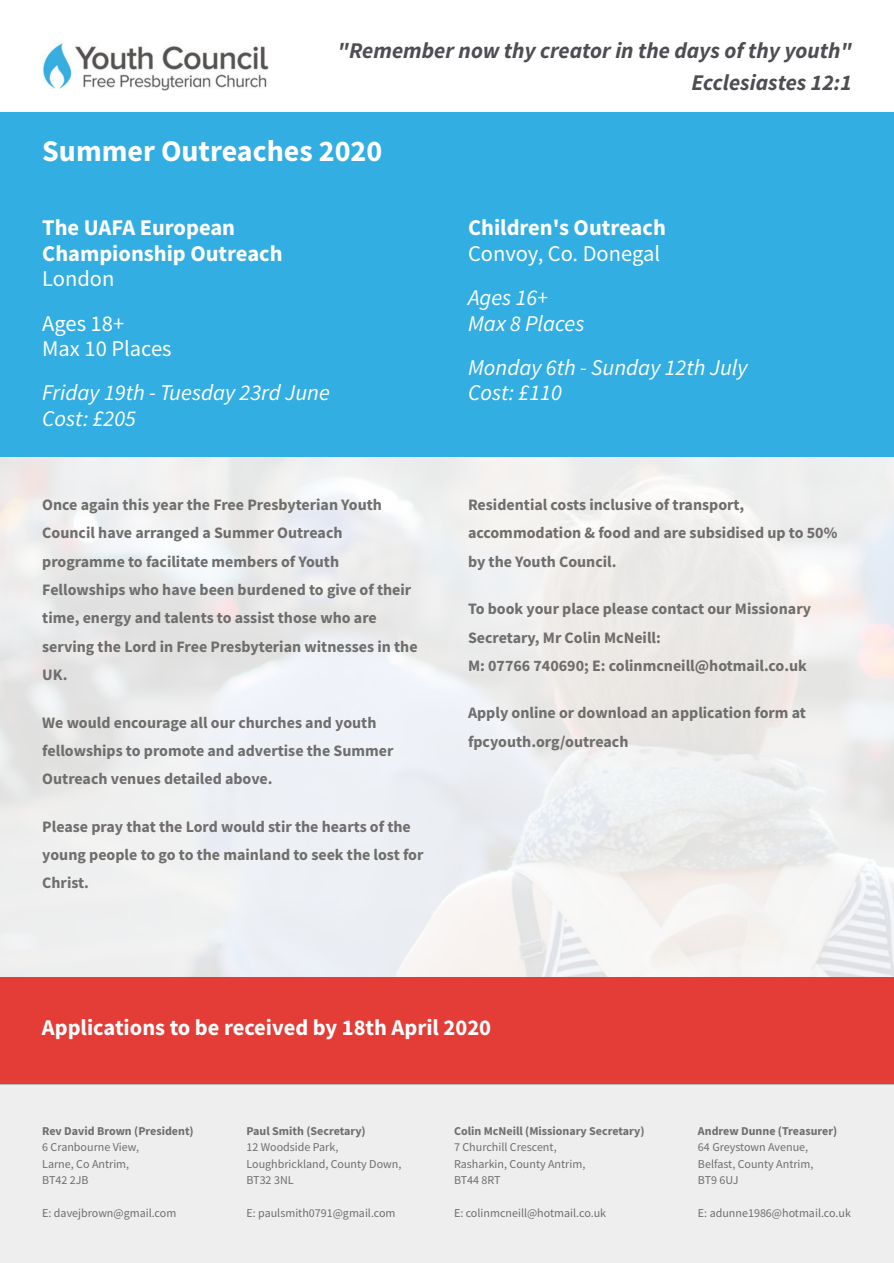
<style>
.page{position:relative;width:894px;height:1263px;background:#fff}
.page>*{position:absolute;margin:0;border:0;box-sizing:border-box;transform-origin:0 0}
.t1{font:700 30px "Source Sans Pro";color:#fff}
.t2{font:700 22.5px/25.3px "Source Sans Pro";color:#fff}
.t3{font:italic 22.5px/25.3px "Source Sans Pro";color:#fff}
.t4{font:italic 700 22.5px/31.5px "Source Sans Pro";color:#4e4e52;text-align:right}
.t5{font:22.5px/44.5px "Source Sans Pro";color:#fff}
.t6{font:700 15.9px/28.3px "Source Sans Pro";color:#6f6e6d}
.t7{font:12px/16.4px "Source Sans Pro";color:#6f6e6d}
.t8{font:700 12px "Source Sans Pro";color:#6f6e6d}
</style>
<div class="page">
<div style="left:0;top:1084px;width:893px;height:179px;background:#efeeee"></div>
<div style="left:0;top:456px;width:893px;height:521px;background:#fff;opacity:.85"></div>
<div style="left:0;top:977px;width:893px;height:107px;background:#e43c36"></div>
<div style="left:0;top:112px;width:893px;height:344px;background:#33aee2"></div>
<img style="left:43px;top:43px;width:226px;height:48px">
<h2 class="t4" style="left:337px;top:37px;width:515px">"Remember now thy creator in the days of thy youth"<br>Ecclesiastes 12:1</h2>
<h1 class="t1" style="left:42px;top:138px;width:341px">Summer Outreaches 2020</h1>
<h2 class="t2" style="left:42px;top:217px;width:242px">The UAFA European<br>Championship Outreach</h2>
<h2 class="t5" style="left:42px;top:258px;width:83px">London<br>Ages 18+</h2>
<h2 class="t5" style="left:42px;top:328px;width:131px">Max 10 Places</h2>
<h2 class="t3" style="left:42px;top:382px;width:289px">Friday 19th - Tuesday 23rd June<br>Cost: £205</h2>
<p class="t6" style="left:42px;top:492px;width:377px">Once again this year the Free Presbyterian Youth Council have arranged a Summer Outreach programme to facilitate members of Youth Fellowships who have been burdened to give of their time, energy and talents to assist those who are serving the Lord in Free Presbyterian witnesses in the UK.</p>
<p class="t6" style="left:42px;top:709px;width:352px">We would encourage all our churches and youth fellowships to promote and advertise the Summer<br>Outreach venues detailed above.</p>
<p class="t6" style="left:42px;top:814px;width:382px">Please pray that the Lord would stir the hearts of the young people to go to the mainland to seek the lost for<br>Christ.</p>
<h2 class="t2" style="left:468px;top:217px;width:199px">Children's Outreach</h2>
<h2 class="t5" style="left:468px;top:233px;width:193px">Convoy, Co. Donegal</h2>
<h2 class="t3" style="left:468px;top:287px;width:118px">Ages 16+<br>Max 8 Places</h2>
<h2 class="t3" style="left:468px;top:357px;width:281px">Monday 6th - Sunday 12th July<br>Cost: £110</h2>
<p class="t6" style="left:468px;top:492px;width:371px">Residential costs inclusive of transport, accommodation &amp; food and are subsidised up to 50% by the Youth Council.</p>
<p class="t6" style="left:468px;top:596px;width:344px">To book your place please contact our Missionary<br>Secretary, Mr Colin McNeill:<br>M: 07766 740690; E: colinmcneill@hotmail.co.uk</p>
<p class="t6" style="left:468px;top:700px;width:339px">Apply online or download an application form at fpcyouth.org/outreach</p>
<h2 class="t2" style="left:42px;top:1017px;width:450px">Applications to be received by 18th April 2020</h2>
<p class="t8" style="left:42px;top:1126px;width:153px">Rev David Brown (President)</p>
<p class="t7" style="left:42px;top:1140px;width:98px">6 Cranbourne View,<br>Larne, Co Antrim,<br>BT42 2JB</p>
<p class="t7" style="left:42px;top:1205px;width:135px">E: davejbrown@gmail.com</p>
<p class="t8" style="left:246px;top:1126px;width:121px">Paul Smith (Secretary)</p>
<p class="t7" style="left:246px;top:1140px;width:156px">12 Woodside Park,<br>Loughbrickland, County Down,<br>BT32 3NL</p>
<p class="t7" style="left:246px;top:1205px;width:150px">E: paulsmith0791@gmail.com</p>
<p class="t8" style="left:454px;top:1126px;width:192px">Colin McNeill (Missionary Secretary)</p>
<p class="t7" style="left:454px;top:1140px;width:133px">7 Churchill Crescent,<br>Rasharkin, County Antrim,<br>BT44 8RT</p>
<p class="t7" style="left:454px;top:1205px;width:154px">E: colinmcneill@hotmail.co.uk</p>
<p class="t8" style="left:697px;top:1126px;width:141px">Andrew Dunne (Treasurer)</p>
<p class="t7" style="left:697px;top:1140px;width:117px">64 Greystown Avenue,<br>Belfast, County Antrim,<br>BT9 6UJ</p>
<p class="t7" style="left:697px;top:1205px;width:154px">E: adunne1986@hotmail.co.uk</p>
</div>
